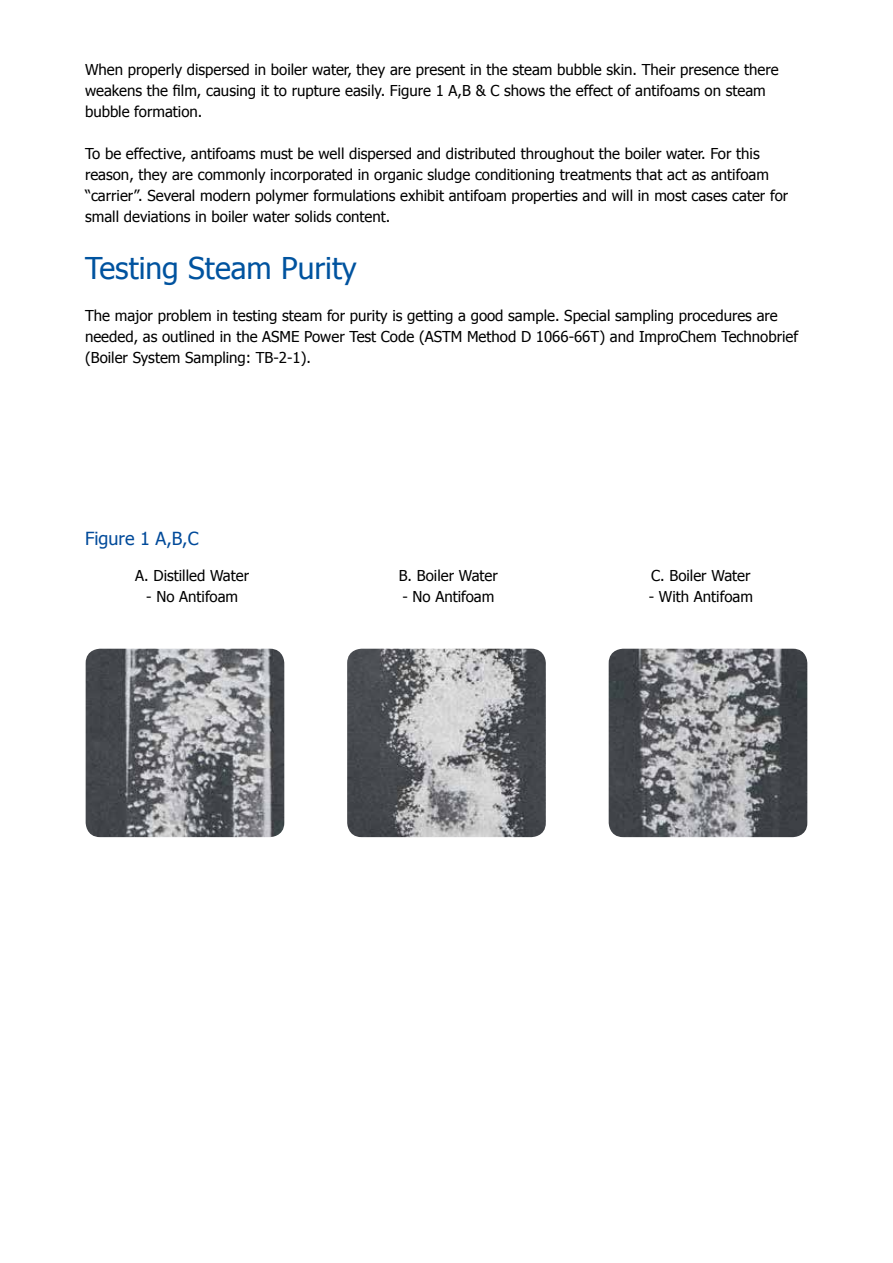
<style>
.page{position:relative;width:893px;height:1263px;background:#fff}
.page>*{position:absolute;margin:0;border:0;box-sizing:border-box;transform-origin:0 0}
.t1{font:30px "Tahoma";color:#00539f}
.t2{font:18px "Tahoma";color:#004a9a}
.t3{font:15px/21px "Tahoma";color:#000}
</style>
<div class="page">
<img style="left:86px;top:649px;width:198px;height:188px">
<img style="left:347px;top:649px;width:199px;height:188px">
<img style="left:609px;top:649px;width:198px;height:188px">
<p class="t3" style="left:85px;top:59px;width:695px">When properly dispersed in boiler water, they are present in the steam bubble skin. Their presence there weakens the film, causing it to rupture easily. Figure 1 A,B &amp; C shows the effect of antifoams on steam bubble formation.</p>
<p class="t3" style="left:85px;top:143px;width:705px">To be effective, antifoams must be well dispersed and distributed throughout the boiler water. For this reason, they are commonly incorporated in organic sludge conditioning treatments that act as antifoam “carrier”. Several modern polymer formulations exhibit antifoam properties and will in most cases cater for small deviations in boiler water solids content.</p>
<h1 class="t1" style="left:85px;top:249px;width:273px">Testing Steam Purity</h1>
<p class="t3" style="left:85px;top:305px;width:715px">The major problem in testing steam for purity is getting a good sample. Special sampling procedures are needed, as outlined in the ASME Power Test Code (ASTM Method D 1066-66T) and ImproChem Technobrief (Boiler System Sampling: TB-2-1).</p>
<p class="t2" style="left:85px;top:527px;width:115px">Figure 1 A,B,C</p>
<p class="t3" style="left:135px;top:564px;width:115px">A. Distilled Water</p>
<p class="t3" style="left:146px;top:585px;width:94px">- No Antifoam</p>
<p class="t3" style="left:399px;top:564px;width:100px">B. Boiler Water</p>
<p class="t3" style="left:402px;top:585px;width:94px">- No Antifoam</p>
<p class="t3" style="left:651px;top:564px;width:101px">C. Boiler Water</p>
<p class="t3" style="left:649px;top:585px;width:106px">- With Antifoam</p>
</div>
